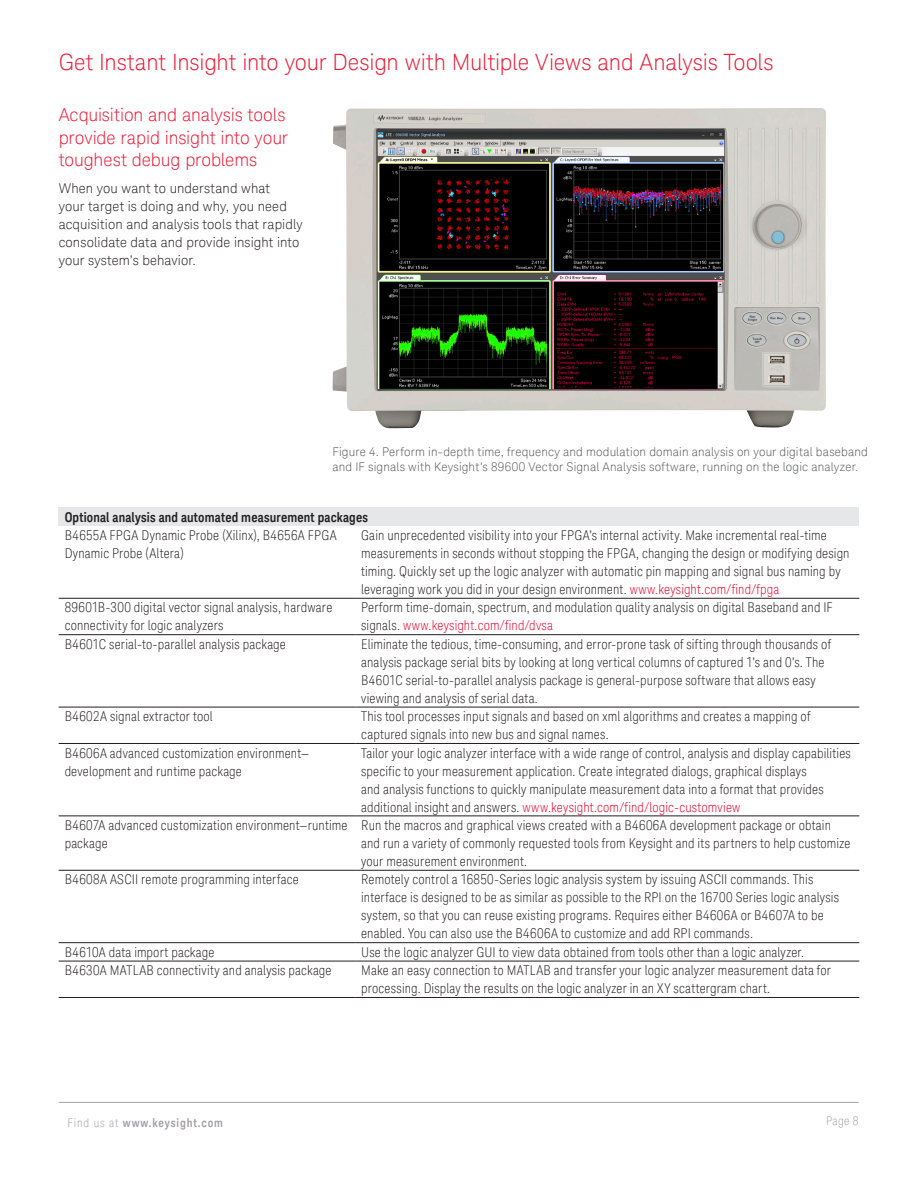
<style>
.page{position:relative;width:918px;height:1188px;background:#fff}
.page>*{position:absolute;margin:0;border:0;box-sizing:border-box;transform-origin:0 0}
.K_Heading_1{font:300 22.5px "Keysight Sans";letter-spacing:-.005em;color:#ed1a36}
.K_Heading_2{font:300 18px/22.5px "Keysight Sans";letter-spacing:-.01em;color:#ed1a36}
.K_Table_Text{font:300 condensed 13.5px/18px "Keysight Sans";letter-spacing:.015em;color:#231f20}
.K_Body_Text{font:300 13.5px/18px "Keysight Sans";letter-spacing:.01em;color:#231f20}
.K_Table_Heading_1{font:700 13.5px "Keysight Sans Condensed";letter-spacing:.01em;color:#231f20}
.K_Diagrams_and_Figur{font:300 12px/15px "Keysight Sans";letter-spacing:.015em;color:#57585a}
.t1{font:700 12px "Keysight Sans Condensed";letter-spacing:.07em;color:#a4a1a9}
.t2{font:300 condensed 12px "Keysight Sans";color:#a4a1a9}
.s1{color:#e90029}
.s2{font-family:"Keysight Sans";font-weight:300;font-stretch:condensed}
</style>
<div class="page">
<hr style="left:59px;top:1102px;width:800px;height:1px;background:#a4a1a9">
<div style="left:59px;top:507px;width:800px;height:19px;background:#e6e7e9"></div>
<hr style="left:59px;top:598px;width:296px;height:1px;background:#231f20">
<hr style="left:355px;top:598px;width:504px;height:1px;background:#231f20">
<hr style="left:59px;top:634px;width:296px;height:1px;background:#231f20">
<hr style="left:355px;top:634px;width:504px;height:1px;background:#231f20">
<hr style="left:59px;top:707px;width:296px;height:1px;background:#231f20">
<hr style="left:355px;top:707px;width:504px;height:1px;background:#231f20">
<hr style="left:59px;top:743px;width:296px;height:1px;background:#231f20">
<hr style="left:355px;top:743px;width:504px;height:1px;background:#231f20">
<hr style="left:59px;top:816px;width:296px;height:1px;background:#231f20">
<hr style="left:355px;top:816px;width:504px;height:1px;background:#231f20">
<hr style="left:59px;top:870px;width:296px;height:1px;background:#231f20">
<hr style="left:355px;top:870px;width:504px;height:1px;background:#231f20">
<hr style="left:59px;top:942px;width:296px;height:1px;background:#231f20">
<hr style="left:355px;top:942px;width:504px;height:1px;background:#231f20">
<hr style="left:59px;top:961px;width:296px;height:1px;background:#231f20">
<hr style="left:355px;top:961px;width:504px;height:1px;background:#231f20">
<hr style="left:59px;top:997px;width:296px;height:1px;background:#231f20">
<hr style="left:355px;top:997px;width:504px;height:1px;background:#231f20">
<img style="left:333px;top:108px;width:493px;height:321px">
<p class="K_Heading_1" style="left:59px;top:49px;width:716px">Get Instant Insight into your Design with Multiple Views and Analysis Tools</p>
<p class="K_Heading_2" style="left:59px;top:104px;width:231px">Acquisition and analysis tools provide rapid insight into your toughest debug problems</p>
<p class="K_Body_Text" style="left:59px;top:179px;width:246px">When you want to understand what<br>your target is doing and why, you need acquisition and analysis tools that rapidly consolidate data and provide insight into your system’s behavior.</p>
<p class="K_Diagrams_and_Figur" style="left:333px;top:444px;width:537px">Figure 4. Perform in-depth time, frequency and modulation domain analysis on your digital baseband and IF signals with Keysight’s 89600 Vector Signal Analysis software, running on the logic analyzer.</p>
<p class="K_Table_Heading_1" style="left:65px;top:509px;width:305px">Optional analysis and automated measurement packages</p>
<p class="K_Table_Text" style="left:65px;top:526px;width:273px">B4655A FPGA Dynamic Probe (Xilinx), B4656A FPGA<br>Dynamic Probe (Altera)</p>
<p class="K_Table_Text" style="left:361px;top:526px;width:490px">Gain unprecedented visibility into your FPGA’s internal activity. Make incremental real-time measurements in seconds without stopping the FPGA, changing the design or modifying design timing. Quickly set up the logic analyzer with automatic pin mapping and signal bus naming by leveraging work you did in your design environment. <span class="s1">www.keysight.com/find/fpga</span></p>
<p class="K_Table_Text" style="left:65px;top:599px;width:269px">89601B-300 digital vector signal analysis, hardware connectivity for logic analyzers</p>
<p class="K_Table_Text" style="left:361px;top:599px;width:473px">Perform time-domain, spectrum, and modulation quality analysis on digital Baseband and IF signals. <span class="s1">www.keysight.com/find/dvsa</span></p>
<p class="K_Table_Text" style="left:65px;top:635px;width:223px">B4601C serial-to-parallel analysis package</p>
<p class="K_Table_Text" style="left:361px;top:635px;width:471px">Eliminate the tedious, time-consuming, and error-prone task of sifting through thousands of analysis package serial bits by looking at long vertical columns of captured 1’s and 0’s. The B4601C serial-to-parallel analysis package is general-purpose software that allows easy viewing and analysis of serial data.</p>
<p class="K_Table_Text" style="left:65px;top:707px;width:150px">B4602A signal extractor tool</p>
<p class="K_Table_Text" style="left:361px;top:707px;width:451px">This tool processes input signals and based on xml algorithms and creates a mapping of captured signals into new bus and signal names.</p>
<p class="K_Table_Text" style="left:65px;top:744px;width:246px">B4606A advanced customization environment— development and runtime package</p>
<p class="K_Table_Text" style="left:361px;top:744px;width:491px">Tailor your logic analyzer interface with a wide range of control, analysis and display capabilities specific to your measurement application. Create integrated dialogs, graphical displays<br>and analysis functions to quickly manipulate measurement data into a format that provides additional insight and answers. <span class="s1">www.keysight.com/find/logic-customview</span></p>
<p class="K_Table_Text" style="left:65px;top:816px;width:284px">B4607A advanced customization environment—runtime package</p>
<p class="K_Table_Text" style="left:361px;top:816px;width:491px">Run the macros and graphical views created with a B4606A development package or obtain and run a variety of commonly requested tools from Keysight and its partners to help customize your measurement environment.</p>
<p class="K_Table_Text" style="left:65px;top:871px;width:236px">B4608A ASCII remote programming interface</p>
<p class="K_Table_Text" style="left:361px;top:871px;width:479px">Remotely control a 16850-Series logic analysis system by issuing ASCII commands. This interface is designed to be as similar as possible to the RPI on the 16700 Series logic analysis system, so that you can reuse existing programs. Requires either B4606A or B4607A to be enabled. You can also use the B4606A to customize and add RPI commands.</p>
<p class="K_Table_Text" style="left:65px;top:943px;width:151px">B4610A data import package</p>
<p class="K_Table_Text" style="left:361px;top:943px;width:444px">Use the logic analyzer GUI to view data obtained from tools other than a logic analyzer.</p>
<p class="K_Table_Text" style="left:65px;top:961px;width:268px">B4630A MATLAB connectivity and analysis package</p>
<p class="K_Table_Text" style="left:361px;top:961px;width:471px">Make an easy connection to MATLAB and transfer your logic analyzer measurement data for processing. Display the results on the logic analyzer in an XY scattergram chart.</p>
<p class="t1" style="left:68px;top:1115px;width:157px"><span class="s2">Find us at</span> www.keysight.com</p>
<p class="t2" style="left:826px;top:1113px;width:34px">Page 8</p>
</div>
